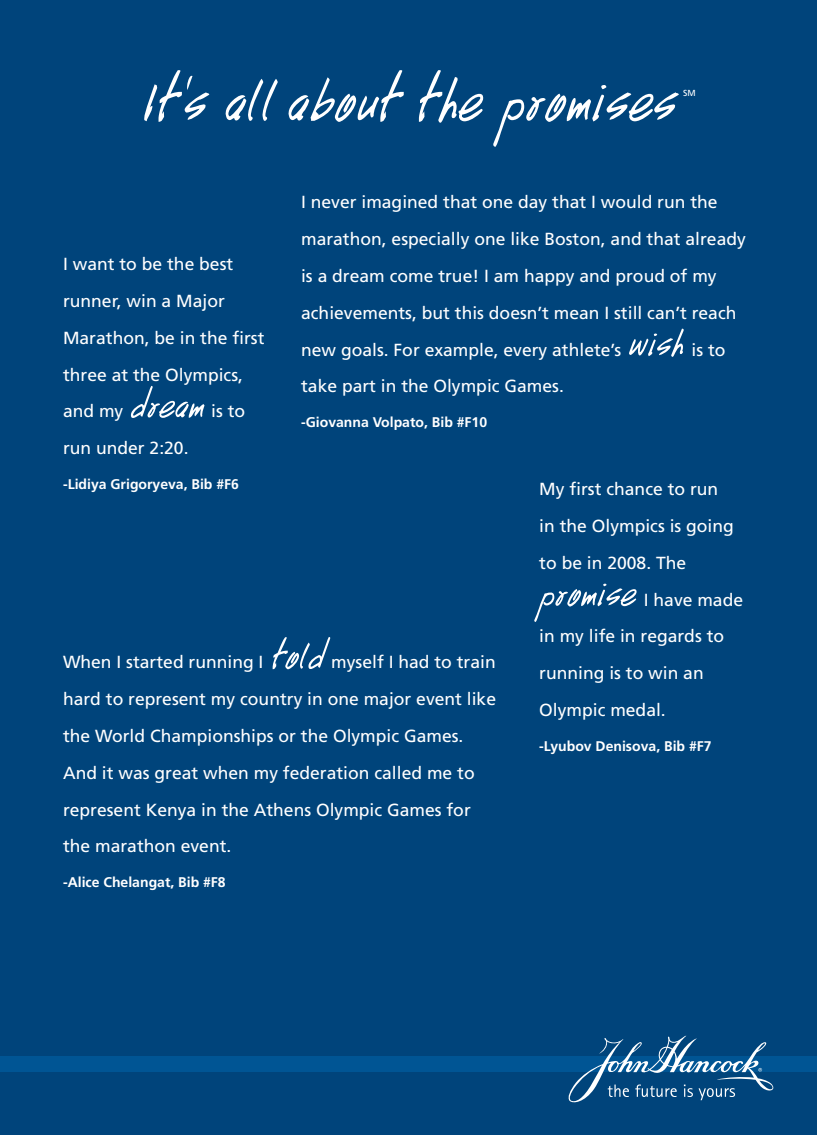
<style>
.page{position:relative;width:817px;height:1135px;background:#fff}
.page>*{position:absolute;margin:0;border:0;box-sizing:border-box;transform-origin:0 0}
.t1{font:700 81.9px "Handwriting";color:#fff;scale:.96 1}
.t2{font:700 50.75px "Handwriting";letter-spacing:-.005em;color:#fff}
.t3{font:17.5px/36.8px "Frutiger LT Std";color:#fff}
.t4{font:700 14px "Frutiger LT Std";color:#fff}
.t5{font:8.75px "Frutiger LT Std";color:#fff}
</style>
<div class="page">
<div style="left:0;top:0;width:816px;height:1134px;background:#00447b"></div>
<h1 class="t1" style="left:143px;top:70px;width:557px">It's all about the promises</h1>
<p class="t5" style="left:683px;top:89px;width:14px">SM</p>
<p class="t3" style="left:63px;top:247px;width:203px">I want to be the best runner, win a Major<br>Marathon, be in the first three at the Olympics, and my</p>
<h2 class="t2" style="left:131px;top:386px;width:75px">dream</h2>
<p class="t3" style="left:211px;top:394px;width:36px">is to</p>
<p class="t3" style="left:301px;top:185px;width:446px">I never imagined that one day that I would run the marathon, especially one like Boston, and that already is a dream come true! I am happy and proud of my achievements, but this doesn’t mean I still can’t reach new goals. For example, every athlete’s</p>
<h2 class="t2" style="left:628px;top:324px;width:57px">wish</h2>
<p class="t3" style="left:691px;top:332px;width:36px">is to</p>
<p class="t3" style="left:301px;top:369px;width:264px">take part in the Olympic Games.</p>
<p class="t4" style="left:301px;top:416px;width:187px">-Giovanna Volpato, Bib #F10</p>
<p class="t3" style="left:63px;top:431px;width:127px">run under 2:20.</p>
<p class="t4" style="left:63px;top:478px;width:177px">-Lidiya Grigoryeva, Bib #F6</p>
<h2 class="t2" style="left:272px;top:636px;width:54px">told</h2>
<p class="t3" style="left:63px;top:645px;width:434px;text-indent:268px">myself I had to train hard to represent my country in one major event like the World Championships or the Olympic Games.<br>And it was great when my federation called me to represent Kenya in the Athens Olympic Games for the marathon event.</p>
<p class="t4" style="left:63px;top:876px;width:164px">-Alice Chelangat, Bib #F8</p>
<p class="t3" style="left:63px;top:645px;width:202px">When I started running I</p>
<p class="t3" style="left:539px;top:472px;width:196px">My first chance to run in the Olympics is going to be in 2008. The</p>
<h2 class="t2" style="left:539px;top:574px;width:99px">promise</h2>
<p class="t3" style="left:539px;top:582px;width:205px;text-indent:104px">I have made in my life in regards to running is to win an<br>Olympic medal.</p>
<p class="t4" style="left:539px;top:740px;width:174px">-Lyubov Denisova, Bib #F7</p>
</div>
